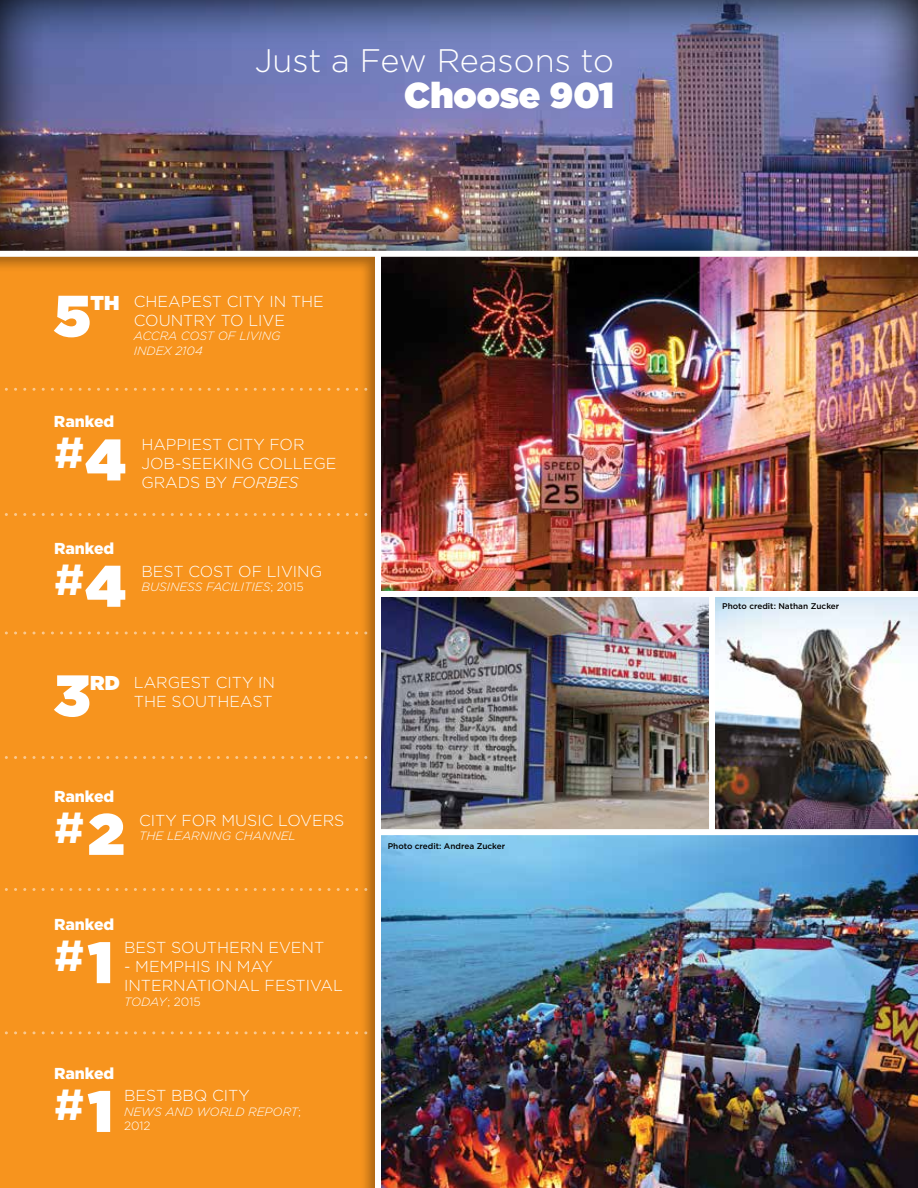
<style>
.page{position:relative;width:918px;height:1188px;background:#fff}
.page>*{position:absolute;margin:0;border:0;box-sizing:border-box;transform-origin:0 0}
.t1{font:900 58.2px "Gotham";color:#fff}
.t2{font:700 43.5px "Gotham";color:#fff}
.t3{font:900 36px "Gotham";color:#fff}
.t4{font:300 32.55px "Gotham";color:#fff}
.t5{font:900 20.1px "Gotham";color:#fff}
.t6{font:300 15.9px/19px "Gotham";color:#fff}
.t7{font:900 15.9px "Gotham";color:#fff}
.t8{font:italic 300 12px/14.4px "Gotham";color:#fff}
.t9{font:500 8.25px "Gotham";color:#000}
.s1{font-weight:900;font-size:58.2px}
.s2{font-style:italic}
.s3{font-style:normal}
</style>
<div class="page">
<img style="left:0;top:0;width:918px;height:251px">
<img style="left:381px;top:257px;width:537px;height:334px">
<div style="left:0;top:252px;width:380px;height:936px;background:#f7941e"></div>
<img style="left:381px;top:597px;width:328px;height:232px">
<img style="left:715px;top:597px;width:203px;height:232px">
<img style="left:381px;top:835px;width:537px;height:353px">
<svg style="left:5px;top:388px;width:370px;height:3px"></svg>
<svg style="left:4px;top:513px;width:371px;height:3px"></svg>
<svg style="left:5px;top:632px;width:370px;height:2px"></svg>
<svg style="left:4px;top:756px;width:371px;height:3px"></svg>
<svg style="left:4px;top:888px;width:371px;height:3px"></svg>
<svg style="left:5px;top:1031px;width:370px;height:3px"></svg>
<div style="left:0;top:251px;width:918px;height:6px;background:#fff"></div>
<div style="left:375px;top:254px;width:6px;height:934px;background:#fff"></div>
<h3 class="t4" style="left:255px;top:40px;width:361px">Just a Few Reasons to</h3>
<h3 class="t3" style="left:404px;top:69px;width:211px">Choose 901</h3>
<h1 class="t1" style="left:54px;top:274px;width:38px">5</h1>
<p class="t5" style="left:91px;top:289px;width:30px">TH</p>
<p class="t6" style="left:134px;top:291px;width:192px">CHEAPEST CITY IN THE<br>COUNTRY TO LIVE</p>
<p class="t8" style="left:134px;top:328px;width:148px">ACCRA COST OF LIVING</p>
<p class="t8" style="left:134px;top:343px;width:70px">INDEX 2104</p>
<p class="t7" style="left:54px;top:411px;width:62px">Ranked</p>
<h2 class="t2" style="left:54px;top:424px;width:73px">#<span class="s1">4</span></h2>
<p class="t6" style="left:141px;top:434px;width:197px">HAPPIEST CITY FOR<br>JOB-SEEKING COLLEGE<br>GRADS BY <span class="s2">FORBES</span></p>
<p class="t7" style="left:54px;top:537px;width:62px">Ranked</p>
<h2 class="t2" style="left:54px;top:551px;width:73px">#<span class="s1">4</span></h2>
<p class="t6" style="left:141px;top:561px;width:182px">BEST COST OF LIVING</p>
<p class="t8" style="left:141px;top:580px;width:164px">BUSINESS FACILITIES<span class="s3">; 2015</span></p>
<h1 class="t1" style="left:54px;top:654px;width:38px">3</h1>
<p class="t5" style="left:90px;top:668px;width:31px">RD</p>
<p class="t6" style="left:134px;top:672px;width:143px">LARGEST CITY IN</p>
<p class="t6" style="left:134px;top:691px;width:140px">THE SOUTHEAST</p>
<p class="t7" style="left:54px;top:785px;width:62px">Ranked</p>
<h2 class="t2" style="left:54px;top:799px;width:72px">#<span class="s1">2</span></h2>
<p class="t6" style="left:139px;top:810px;width:207px">CITY FOR MUSIC LOVERS</p>
<p class="t8" style="left:139px;top:829px;width:158px">THE LEARNING CHANNEL</p>
<p class="t9" style="left:388px;top:841px;width:119px">Photo credit: Andrea Zucker</p>
<p class="t7" style="left:54px;top:914px;width:62px">Ranked</p>
<h2 class="t2" style="left:54px;top:927px;width:60px">#<span class="s1">1</span></h2>
<p class="t6" style="left:124px;top:938px;width:202px">BEST SOUTHERN EVENT</p>
<p class="t6" style="left:124px;top:957px;width:220px">- MEMPHIS IN MAY<br>INTERNATIONAL FESTIVAL</p>
<p class="t8" style="left:124px;top:994px;width:78px">TODAY<span class="s3">; 2015</span></p>
<p class="t7" style="left:54px;top:1062px;width:62px">Ranked</p>
<h2 class="t2" style="left:54px;top:1076px;width:60px">#<span class="s1">1</span></h2>
<p class="t6" style="left:124px;top:1086px;width:127px">BEST BBQ CITY</p>
<p class="t8" style="left:124px;top:1104px;width:179px">NEWS AND WORLD REPORT<span class="s3">;<br>2012</span></p>
<p class="t9" style="left:722px;top:601px;width:119px">Photo credit: Nathan Zucker</p>
</div>
